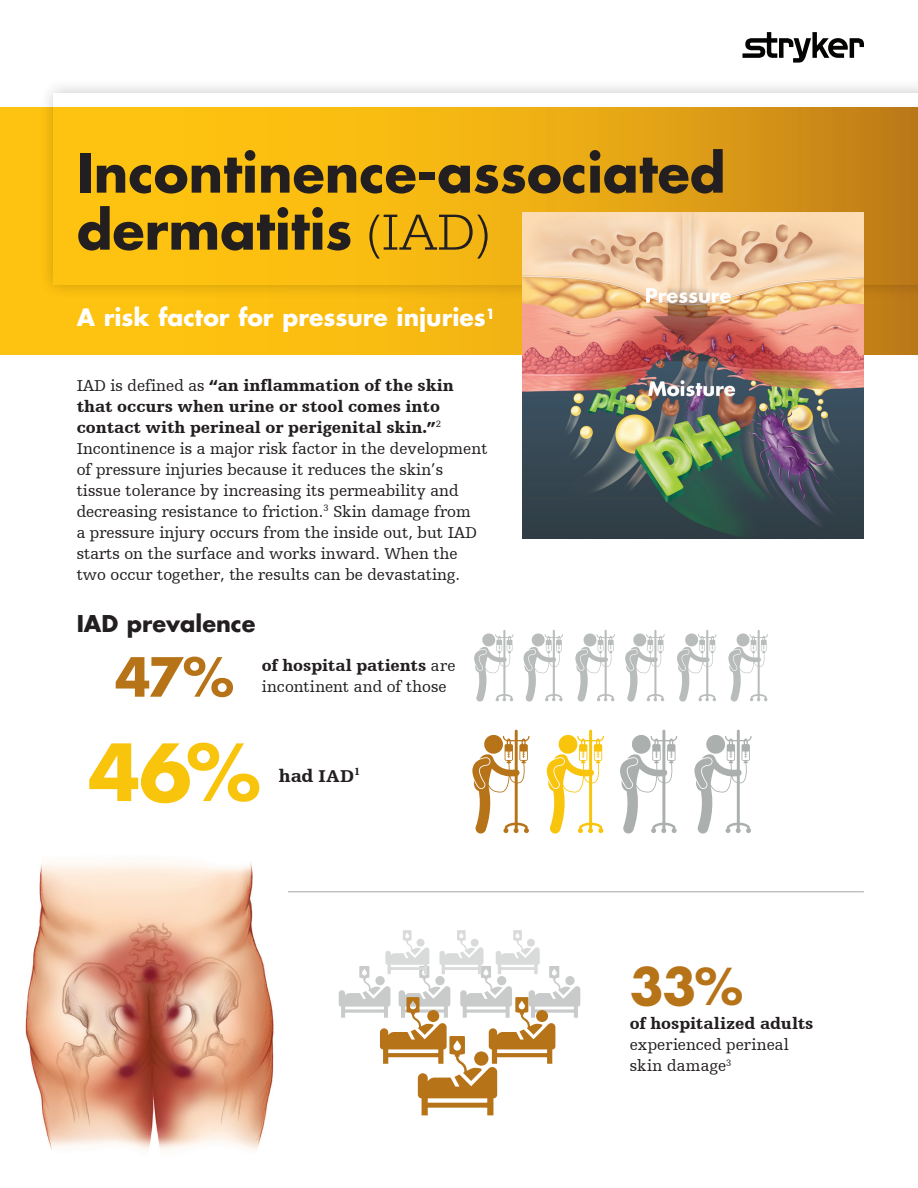
<style>
.page{position:relative;width:918px;height:1188px;background:#fff}
.page>*{position:absolute;margin:0;border:0;box-sizing:border-box;transform-origin:0 0}
.t1{font:700 76.5px "Futura For Stryker";color:#f9c40c}
.t2{font:700 52.5px/57px "Futura For Stryker";color:#231f20}
.t3{font:700 52.5px "Futura For Stryker";color:#b67318}
.t4{font:700 49.5px "Futura For Stryker";color:#b67318}
.t5{font:700 23.4px "Futura For Stryker";color:#fff}
.t6{font:700 22.5px "Futura For Stryker";color:#231f20}
.t7{font:900 18px "Humanist Slabserif 712 BT";letter-spacing:.02em;color:#231f20}
.t8{font:16.5px/21px "Humanist Slabserif 712 BT";color:#231f20}
.t9{font:900 16.5px "Humanist Slabserif 712 BT";letter-spacing:-.005em;color:#231f20}
.s1{font-family:"URW Egyptienne TOT";font-weight:300}
.s2{font-weight:900}
</style>
<div class="page">
<svg style="left:743px;top:32px;width:121px;height:31px"></svg>
<div style="left:39px;top:78px;width:879px;height:222px;background:#231f20;opacity:.25"></div>
<div style="left:54px;top:93px;width:864px;height:191px;background:#fff"></div>
<svg style="left:0;top:107px;width:918px;height:247px;background:#efb112"></svg>
<img style="left:523px;top:212px;width:341px;height:326px">
<svg style="left:474px;top:630px;width:40px;height:72px"></svg>
<svg style="left:524px;top:630px;width:39px;height:72px"></svg>
<svg style="left:575px;top:630px;width:40px;height:72px"></svg>
<svg style="left:625px;top:630px;width:40px;height:72px"></svg>
<svg style="left:677px;top:630px;width:39px;height:72px"></svg>
<svg style="left:728px;top:630px;width:40px;height:72px"></svg>
<hr style="left:54px;top:891px;width:810px;height:1px;background:#abafae">
<svg style="left:472px;top:730px;width:58px;height:104px"></svg>
<svg style="left:620px;top:730px;width:57px;height:104px"></svg>
<svg style="left:547px;top:730px;width:57px;height:104px"></svg>
<svg style="left:694px;top:730px;width:58px;height:104px"></svg>
<img style="left:25px;top:862px;width:262px;height:289px">
<svg style="left:339px;top:930px;width:241px;height:185px"></svg>
<h2 class="t2" style="left:77px;top:144px;width:650px">Incontinence-associated dermatitis <span class="s1">(IAD)</span></h2>
<h3 class="t5" style="left:77px;top:302px;width:420px">A risk factor for pressure injuries<sup>1</sup></h3>
<p class="t8" style="left:77px;top:375px;width:412px">IAD is defined as <span class="s2">“an inflammation of the skin that occurs when urine or stool comes into contact with perineal or perigenital skin.”</span><sup>2<br></sup>Incontinence is a major risk factor in the development of pressure injuries because it reduces the skin’s tissue tolerance by increasing its permeability and decreasing resistance to friction.<sup>3</sup> Skin damage from<br>a pressure injury occurs from the inside out, but IAD starts on the surface and works inward. When the two occur together, the results can be devastating.</p>
<h3 class="t6" style="left:77px;top:609px;width:180px">IAD prevalence</h3>
<h2 class="t3" style="left:115px;top:642px;width:121px">47%</h2>
<p class="t8" style="left:262px;top:655px;width:195px"><span class="s2">of hospital patients</span> are incontinent and of those</p>
<h1 class="t1" style="left:88px;top:721px;width:174px">46%</h1>
<p class="t7" style="left:279px;top:764px;width:83px">had IAD<sup>1</sup></p>
<h3 class="t4" style="left:630px;top:954px;width:115px">33%</h3>
<p class="t9" style="left:630px;top:1013px;width:185px">of hospitalized adults</p>
<p class="t8" style="left:630px;top:1034px;width:161px">experienced perineal skin damage<sup>3</sup></p>
</div>
